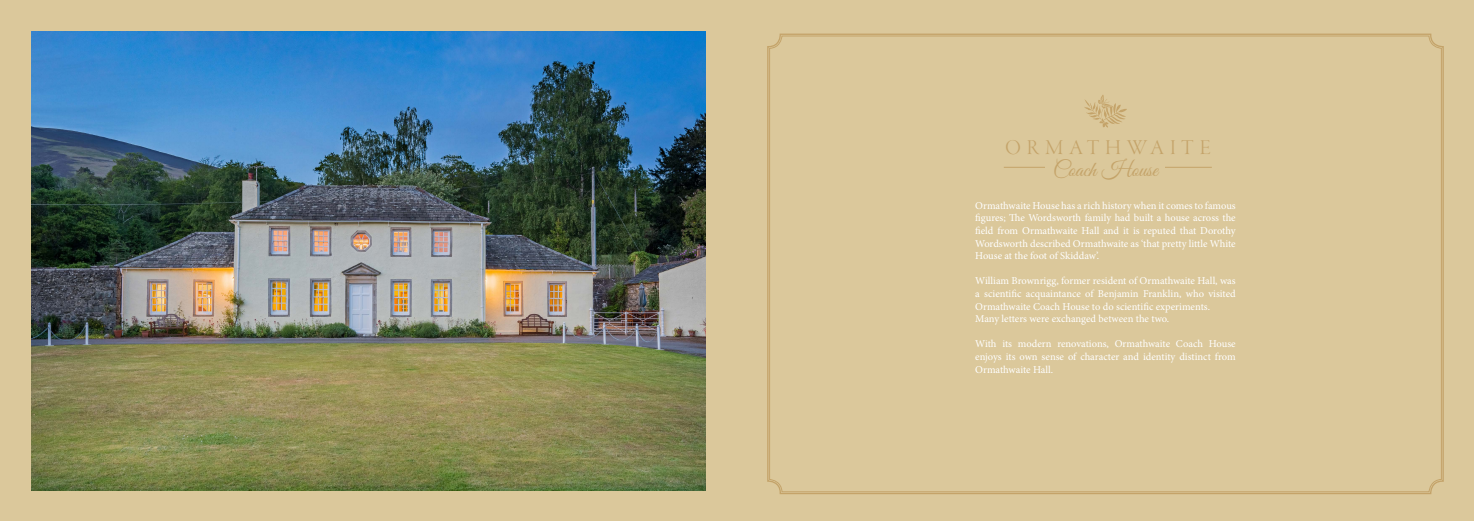
<style>
.page{position:relative;width:1474px;height:521px;background:#fff}
.page>*{position:absolute;margin:0;border:0;box-sizing:border-box;transform-origin:0 0}
.t1{font:21.7px "Garamond Premr Pro Lt Disp";letter-spacing:.27em;color:#c4a369}
.t2{font:21.7px "Great Vibes";color:#c4a369}
.t3{font:10.5px/12.6px "Minion Pro";color:#fff;text-align:justify}
</style>
<div class="page">
<div style="left:0;top:0;width:1473px;height:521px;background:#dbc89b"></div>
<svg style="left:767px;top:33px;width:677px;height:462px"></svg>
<img style="left:32px;top:32px;width:673px;height:459px">
<hr style="left:1003px;top:167px;width:208px;height:1px;background:#c4a369">
<div style="left:1045px;top:158px;width:120px;height:28px;background:#dbc89b"></div>
<svg style="left:1084px;top:95px;width:42px;height:33px"></svg>
<h1 class="t1" style="left:1005px;top:135px;width:207px">ORMATHWAITE</h1>
<h1 class="t2" style="left:1053px;top:158px;width:106px">Coach House</h1>
<p class="t3" style="left:975px;top:199px;width:262px">Ormathwaite House has a rich history when it comes to famous figures; The Wordsworth family had built a house across the field from Ormathwaite Hall and it is reputed that Dorothy Wordsworth described Ormathwaite as ‘that pretty little White House at the foot of Skiddaw’.</p>
<p class="t3" style="left:975px;top:275px;width:262px;text-align:left">William Brownrigg, former resident of Ormathwaite Hall, was a scientific acquaintance of Benjamin Franklin, who visited Ormathwaite Coach House to do scientific experiments.<br>Many letters were exchanged between the two.</p>
<p class="t3" style="left:975px;top:338px;width:262px">With its modern renovations, Ormathwaite Coach House enjoys its own sense of character and identity distinct from Ormathwaite Hall.</p>
</div>
